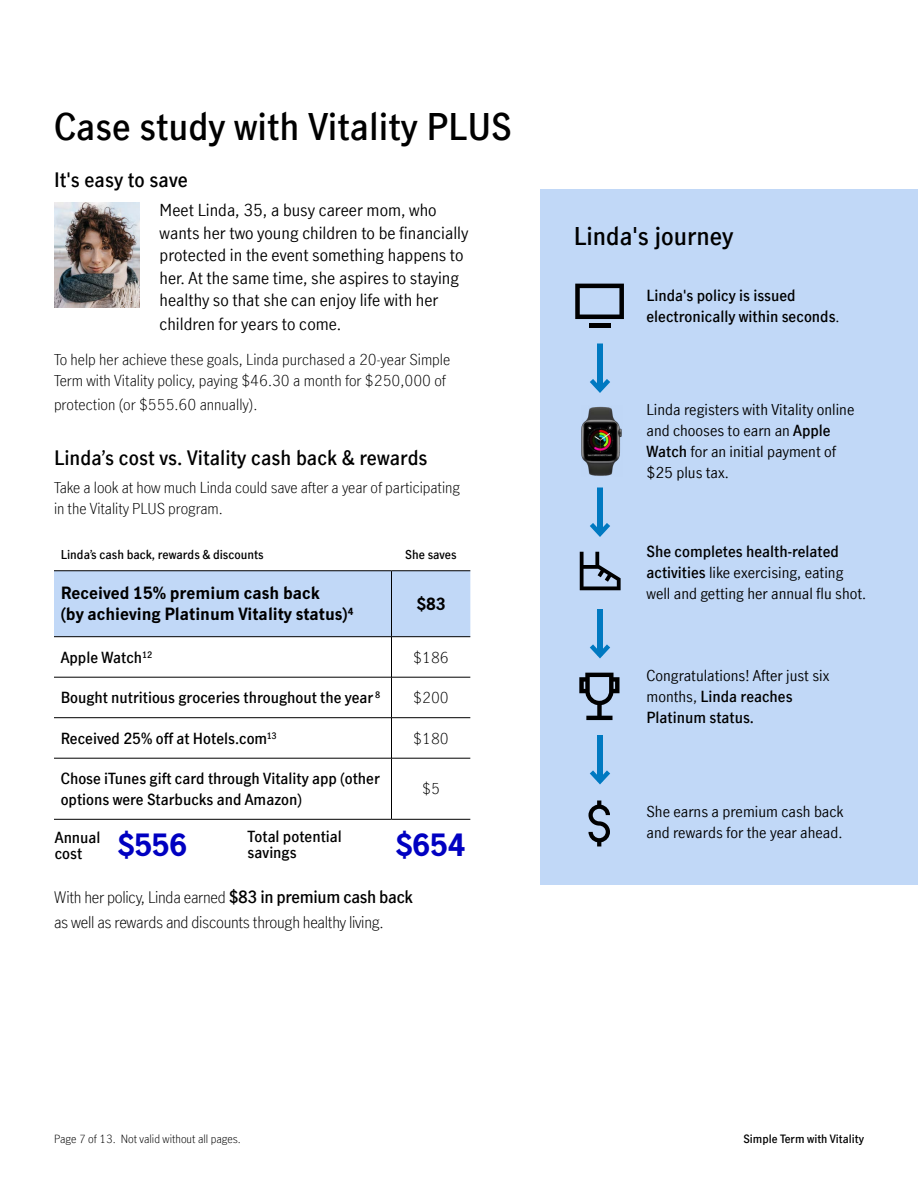
<style>
.page{position:relative;width:918px;height:1188px;background:#fff}
.page>*{position:absolute;margin:0;border:0;box-sizing:border-box;transform-origin:0 0}
.t1{font:600 36px "Manulife JH Sans Optimized";color:#000}
.t2{font:700 30px "Manulife JH Sans Optimized";letter-spacing:-.01em;color:#0000c1}
.t3{font:600 24px "Manulife JH Sans Optimized";color:#000}
.t4{font:600 19.5px "Manulife JH Sans Optimized";color:#000}
.t5{font:16.5px/22.5px "Manulife JH Sans Optimized";color:#000}
.t6{font:700 16.5px/21px "Manulife JH Sans Optimized";color:#000}
.t7{font:300 15.75px/24.8px "Manulife JH Sans Optimized";letter-spacing:-.02em;color:#000}
.t8{font:15px/21px "Manulife JH Sans Optimized";color:#000}
.t9{font:600 15px/21px "Manulife JH Sans Optimized";color:#000}
.t10{font:300 15px/21px "Manulife JH Sans Optimized";color:#000}
.t11{font:600 12px "Manulife JH Sans Optimized";color:#000}
.t12{font:300 11.25px "Manulife JH Sans Optimized";color:#000}
.t13{font:600 11.25px "Manulife JH Sans Optimized";color:#000}
.s1{font-weight:600;font-size:16.5px}
.s2{font-weight:400}
.s3{font-weight:600}
</style>
<div class="page">
<svg style="left:54px;top:637px;width:416px;height:182px"></svg>
<div style="left:54px;top:571px;width:416px;height:65px;background:#c1d8f7"></div>
<hr style="left:54px;top:636px;width:338px;height:1px;background:#000">
<hr style="left:392px;top:636px;width:78px;height:1px;background:#000">
<hr style="left:54px;top:677px;width:338px;height:1px;background:#000">
<hr style="left:392px;top:677px;width:78px;height:1px;background:#000">
<hr style="left:54px;top:717px;width:338px;height:1px;background:#000">
<hr style="left:392px;top:717px;width:78px;height:1px;background:#000">
<hr style="left:54px;top:758px;width:338px;height:1px;background:#000">
<hr style="left:392px;top:758px;width:78px;height:1px;background:#000">
<hr style="left:54px;top:570px;width:338px;height:1px;background:#000">
<hr style="left:392px;top:570px;width:78px;height:1px;background:#000">
<hr style="left:54px;top:819px;width:338px;height:1px;background:#000">
<hr style="left:392px;top:819px;width:78px;height:1px;background:#000">
<hr style="left:391px;top:637px;width:1px;height:40px;background:#000">
<hr style="left:391px;top:677px;width:1px;height:41px;background:#000">
<hr style="left:391px;top:718px;width:1px;height:40px;background:#000">
<hr style="left:391px;top:758px;width:1px;height:61px;background:#000">
<hr style="left:391px;top:571px;width:1px;height:66px;background:#000">
<div style="left:540px;top:189px;width:378px;height:696px;background:#c1d8f7"></div>
<div style="left:597px;top:344px;width:6px;height:46px;background:#0079c1"></div>
<svg style="left:590px;top:379px;width:20px;height:14px"></svg>
<div style="left:597px;top:488px;width:6px;height:46px;background:#0079c1"></div>
<svg style="left:590px;top:523px;width:20px;height:14px"></svg>
<div style="left:597px;top:609px;width:6px;height:46px;background:#0079c1"></div>
<svg style="left:589px;top:644px;width:21px;height:15px"></svg>
<div style="left:597px;top:735px;width:6px;height:46px;background:#0079c1"></div>
<svg style="left:589px;top:770px;width:21px;height:15px"></svg>
<svg style="left:575px;top:284px;width:49px;height:35px"></svg>
<hr style="left:589px;top:324px;width:21px;height:4px;background:#000">
<img style="left:581px;top:406px;width:41px;height:70px">
<svg style="left:579px;top:673px;width:40px;height:47px"></svg>
<svg style="left:588px;top:801px;width:22px;height:45px"></svg>
<svg style="left:580px;top:552px;width:41px;height:38px"></svg>
<img style="left:54px;top:202px;width:85px;height:105px">
<h1 class="t1" style="left:54px;top:102px;width:459px">Case study with Vitality PLUS</h1>
<h3 class="t4" style="left:54px;top:166px;width:135px">It's easy to save</h3>
<p class="t5" style="left:160px;top:198px;width:310px">Meet Linda, 35, a busy career mom, who wants her two young children to be financially protected in the event something happens to her. At the same time, she aspires to staying healthy so that she can enjoy life with her</p>
<p class="t5" style="left:160px;top:312px;width:183px">children for years to come.</p>
<p class="t10" style="left:54px;top:348px;width:398px">To help her achieve these goals, Linda purchased a 20-year Simple<br>Term with Vitality policy, paying $46.30 a month for $250,000 of</p>
<p class="t10" style="left:54px;top:393px;width:205px">protection (or $555.60 annually).</p>
<h3 class="t4" style="left:54px;top:445px;width:375px">Linda’s cost vs. Vitality cash back &amp; rewards</h3>
<p class="t10" style="left:54px;top:476px;width:408px">Take a look at how much Linda could save after a year of participating in the Vitality PLUS program.</p>
<p class="t11" style="left:61px;top:546px;width:205px">Linda’s cash back, rewards &amp; discounts</p>
<p class="t11" style="left:405px;top:546px;width:53px">She saves</p>
<p class="t6" style="left:61px;top:582px;width:294px">Received 15% premium cash back<br>(by achieving Platinum Vitality status)<sup>4</sup></p>
<p class="t6" style="left:416px;top:593px;width:31px">$83</p>
<p class="t9" style="left:61px;top:646px;width:93px">Apple Watch<sup>12</sup></p>
<p class="t10" style="left:413px;top:646px;width:37px">$186</p>
<p class="t9" style="left:61px;top:686px;width:321px">Bought nutritious groceries throughout the year <sup>8</sup></p>
<p class="t10" style="left:413px;top:686px;width:37px">$200</p>
<p class="t9" style="left:61px;top:727px;width:217px">Received 25% off at Hotels.com<sup>13</sup></p>
<p class="t10" style="left:413px;top:727px;width:37px">$180</p>
<p class="t9" style="left:61px;top:767px;width:321px">Chose iTunes gift card through Vitality app (other options were Starbucks and Amazon)</p>
<p class="t10" style="left:422px;top:778px;width:19px">$5</p>
<h2 class="t2" style="left:117px;top:825px;width:72px">$556</h2>
<p class="t9" style="left:55px;top:829px;width:47px;line-height:16.2px">Annual cost</p>
<p class="t9" style="left:247px;top:828px;width:96px;line-height:16.2px">Total potential savings</p>
<h2 class="t2" style="left:395px;top:824px;width:72px">$654</h2>
<p class="t7" style="left:54px;top:884px;width:360px">With her policy, Linda earned <span class="s1">$83 in premium cash back </span>as well as rewards and discounts through healthy living.</p>
<h3 class="t3" style="left:574px;top:220px;width:161px">Linda's journey</h3>
<p class="t9" style="left:646px;top:284px;width:195px">Linda's policy is issued electronically within seconds<span class="s2">.</span></p>
<p class="t8" style="left:646px;top:398px;width:209px">Linda registers with Vitality online and chooses to earn an <span class="s3">Apple<br>Watch</span> for an initial payment of $25 plus tax.</p>
<p class="t8" style="left:646px;top:540px;width:221px"><span class="s3">She completes health-related activities</span> like exercising, eating well and getting her annual flu shot.</p>
<p class="t8" style="left:646px;top:665px;width:185px">Congratulations! After just six months, <span class="s3">Linda reaches<br>Platinum status.</span></p>
<p class="t8" style="left:646px;top:800px;width:199px">She earns a premium cash back and rewards for the year ahead.</p>
<p class="t12" style="left:54px;top:1131px;width:188px">Page 7 of 13. Not valid without all pages.</p>
<p class="t13" style="left:743px;top:1131px;width:122px">Simple Term with Vitality</p>
</div>
